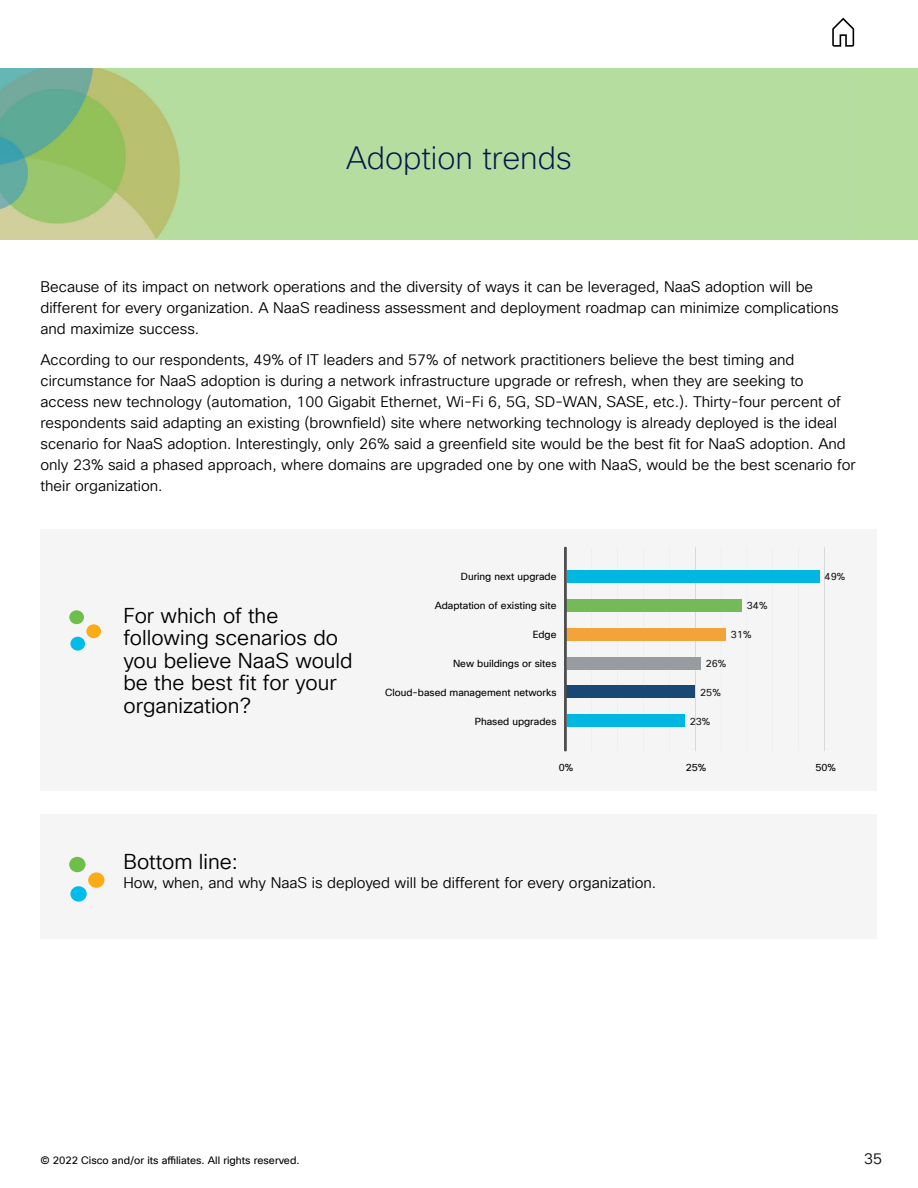
<style>
.page{position:relative;width:918px;height:1188px;background:#fff}
.page>*{position:absolute;margin:0;border:0;box-sizing:border-box;transform-origin:0 0}
.t1{font:200 31.5px "Cisco Sans TT";color:#06144d}
.t2{font:21px/22.5px "Cisco Sans TT Light";color:#000}
.t3{font:15px/21px "Cisco Sans TT Light";color:#000}
.t4{font:10.5px "Cisco Sans TT";color:#000}
.t5{font:10.05px "Cisco Sans TT";color:#000}
.t6{font:10.05px "Cisco Sans TT";color:#1a161b}
</style>
<div class="page">
<svg style="left:832px;top:18px;width:22px;height:29px"></svg>
<div style="left:40px;top:529px;width:838px;height:261px;background:#f5f5f6"></div>
<div style="left:0;top:69px;width:918px;height:171px;background:#b5dd9e"></div>
<img style="left:0;top:69px;width:180px;height:171px">
<svg style="left:695px;top:547px;width:1px;height:204px"></svg>
<div style="left:567px;top:570px;width:252px;height:12px;background:#00b6e2"></div>
<div style="left:567px;top:599px;width:175px;height:12px;background:#75ba58"></div>
<div style="left:567px;top:628px;width:159px;height:12px;background:#f2a339"></div>
<div style="left:567px;top:657px;width:133px;height:12px;background:#989ba0"></div>
<div style="left:567px;top:686px;width:128px;height:12px;background:#1a4876"></div>
<div style="left:567px;top:715px;width:117px;height:12px;background:#00b6e2"></div>
<hr style="left:564px;top:547px;width:3px;height:204px;background:#4b4c4c">
<div style="left:40px;top:814px;width:838px;height:125px;background:#f5f5f6"></div>
<div style="left:69px;top:857px;width:16px;height:15px;background:#6ebe4a;border-radius:50%"></div>
<div style="left:88px;top:872px;width:16px;height:16px;background:#fbab18;border-radius:50%"></div>
<div style="left:70px;top:886px;width:17px;height:16px;background:#00bceb;border-radius:50%"></div>
<div style="left:69px;top:610px;width:15px;height:14px;background:#6ebe4a;border-radius:50%"></div>
<div style="left:86px;top:624px;width:15px;height:14px;background:#fbab18;border-radius:50%"></div>
<div style="left:70px;top:637px;width:15px;height:14px;background:#00bceb;border-radius:50%"></div>
<p class="t1" style="left:346px;top:137px;width:227px">Adoption trends</p>
<p class="t3" style="left:40px;top:276px;width:800px">Because of its impact on network operations and the diversity of ways it can be leveraged, NaaS adoption will be different for every organization. A NaaS readiness assessment and deployment roadmap can minimize complications and maximize success.</p>
<p class="t3" style="left:40px;top:350px;width:817px">According to our respondents, 49% of IT leaders and 57% of network practitioners believe the best timing and circumstance for NaaS adoption is during a network infrastructure upgrade or refresh, when they are seeking to<br>access new technology (automation, 100 Gigabit Ethernet, Wi-Fi 6, 5G, SD-WAN, SASE, etc.). Thirty-four percent of respondents said adapting an existing (brownfield) site where networking technology is already deployed is the ideal scenario for NaaS adoption. Interestingly, only 26% said a greenfield site would be the best fit for NaaS adoption. And only 23% said a phased approach, where domains are upgraded one by one with NaaS, would be the best scenario for their organization.</p>
<p class="t2" style="left:123px;top:605px;width:231px">For which of the following scenarios do you believe NaaS would be the best fit for your organization?</p>
<p class="t5" style="left:461px;top:570px;width:97px">During next upgrade</p>
<p class="t5" style="left:435px;top:599px;width:123px">Adaptation of existing site</p>
<p class="t5" style="left:533px;top:628px;width:25px">Edge</p>
<p class="t5" style="left:453px;top:657px;width:105px">New buildings or sites</p>
<p class="t5" style="left:385px;top:686px;width:173px">Cloud-based management networks</p>
<p class="t5" style="left:475px;top:715px;width:83px">Phased upgrades</p>
<p class="t6" style="left:747px;top:599px;width:22px">34%</p>
<p class="t6" style="left:731px;top:628px;width:22px">31%</p>
<p class="t6" style="left:706px;top:657px;width:22px">26%</p>
<p class="t6" style="left:700px;top:686px;width:22px">25%</p>
<p class="t6" style="left:690px;top:715px;width:22px">23%</p>
<p class="t6" style="left:825px;top:570px;width:22px">49%</p>
<p class="t5" style="left:559px;top:760px;width:16px">0%</p>
<p class="t5" style="left:686px;top:760px;width:22px">25%</p>
<p class="t5" style="left:815px;top:760px;width:22px">50%</p>
<p class="t2" style="left:123px;top:851px;width:116px">Bottom line:</p>
<p class="t3" style="left:123px;top:873px;width:534px">How, when, and why NaaS is deployed will be different for every organization.</p>
<p class="t4" style="left:40px;top:1153px;width:261px">© 2022 Cisco and/or its affiliates. All rights reserved.</p>
<p class="t3" style="left:864px;top:1149px;width:19px">35</p>
</div>
